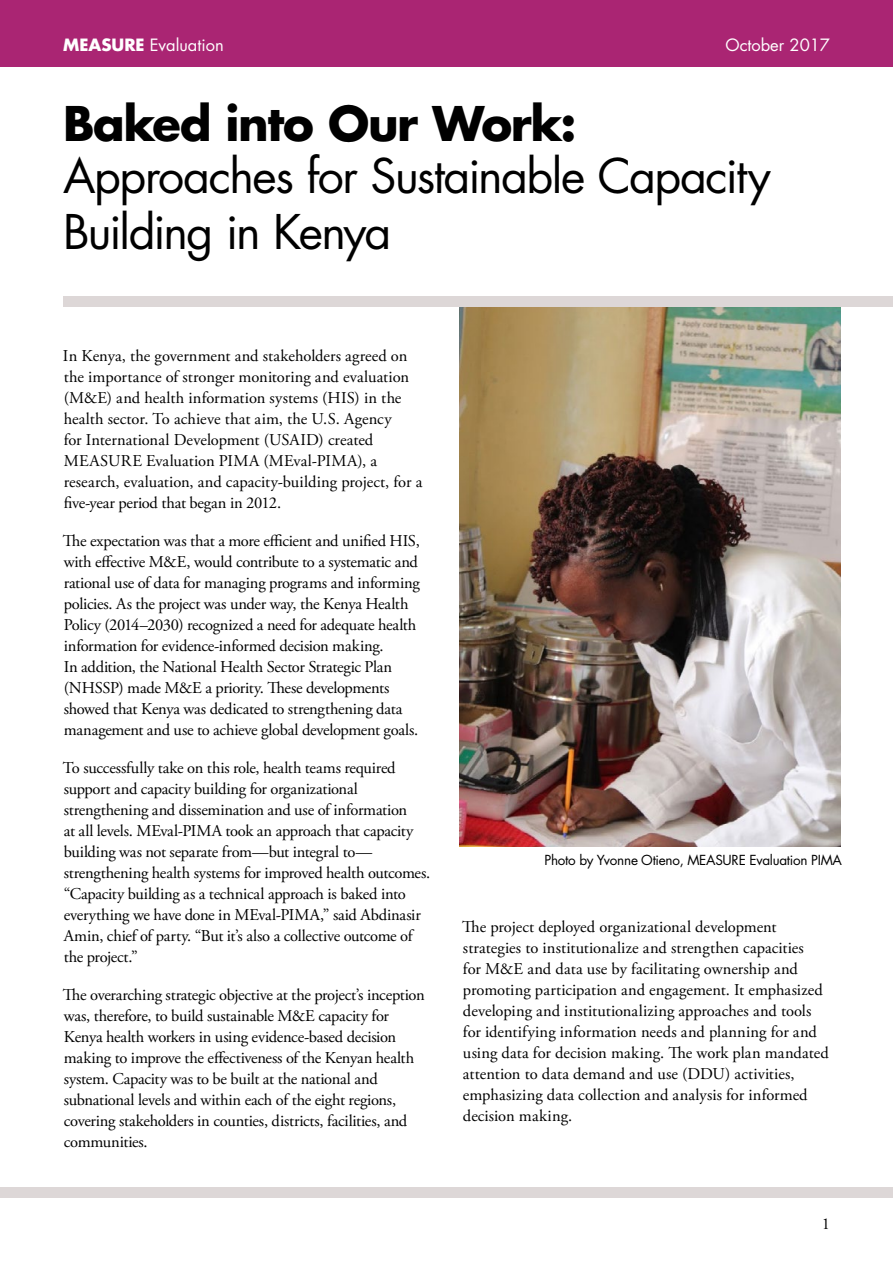
<style>
.page{position:relative;width:893px;height:1263px;background:#fff}
.page>*{position:absolute;margin:0;border:0;box-sizing:border-box;transform-origin:0 0}
.t1{font:46.5px/55.5px "Futura LT Pro";letter-spacing:-.035em;color:#000}
.t2{font:700 46.5px "Futura LT Pro";letter-spacing:-.03em;color:#000}
.t3{font:16.5px/21px "Adobe Garamond Pro";letter-spacing:-.01em;color:#000}
.t4{font:16.5px "Futura LT Pro";color:#fff}
.t5{font:13.5px "Futura LT Pro";letter-spacing:-.02em;color:#000}
.s1{font-weight:700}
</style>
<div class="page">
<div style="left:0;top:0;width:893px;height:66px;background:#aa2573"></div>
<div style="left:0;top:1187px;width:893px;height:11px;background:#ddd7d7"></div>
<img style="left:459px;top:307px;width:381px;height:539px">
<div style="left:63px;top:296px;width:830px;height:11px;background:#ddd7d7"></div>
<p class="t4" style="left:63px;top:33px;width:162px"><span class="s1">MEASURE</span> Evaluation</p>
<p class="t4" style="left:725px;top:33px;width:106px">October 2017</p>
<h1 class="t2" style="left:63px;top:87px;width:515px">Baked into Our Work:</h1>
<h1 class="t1" style="left:63px;top:148px;width:709px">Approaches for Sustainable Capacity<br>Building in Kenya</h1>
<p class="t3" style="left:63px;top:345px;width:361px">In Kenya, the government and stakeholders agreed on the importance of stronger monitoring and evaluation (M&amp;E) and health information systems (HIS) in the health sector. To achieve that aim, the U.S. Agency<br>for International Development (USAID) created MEASURE Evaluation PIMA (MEval-PIMA), a research, evaluation, and capacity-building project, for a five-year period that began in 2012.</p>
<p class="t3" style="left:63px;top:531px;width:358px">The expectation was that a more efficient and unified HIS, with effective M&amp;E, would contribute to a systematic and rational use of data for managing programs and informing policies. As the project was under way, the Kenya Health Policy (2014–2030) recognized a need for adequate health information for evidence-informed decision making.<br>In addition, the National Health Sector Strategic Plan (NHSSP) made M&amp;E a priority. These developments showed that Kenya was dedicated to strengthening data management and use to achieve global development goals.</p>
<p class="t3" style="left:63px;top:758px;width:369px">To successfully take on this role, health teams required support and capacity building for organizational strengthening and dissemination and use of information<br>at all levels. MEval-PIMA took an approach that capacity building was not separate from—but integral to— strengthening health systems for improved health outcomes. “Capacity building as a technical approach is baked into everything we have done in MEval-PIMA,” said Abdinasir Amin, chief of party. “But it’s also a collective outcome of the project.”</p>
<p class="t3" style="left:63px;top:985px;width:363px">The overarching strategic objective at the project’s inception was, therefore, to build sustainable M&amp;E capacity for Kenya health workers in using evidence-based decision making to improve the effectiveness of the Kenyan health system. Capacity was to be built at the national and subnational levels and within each of the eight regions, covering stakeholders in counties, districts, facilities, and communities.</p>
<p class="t5" style="left:545px;top:851px;width:299px">Photo by Yvonne Otieno, MEASURE Evaluation PIMA</p>
<p class="t3" style="left:462px;top:916px;width:368px">The project deployed organizational development strategies to institutionalize and strengthen capacities<br>for M&amp;E and data use by facilitating ownership and promoting participation and engagement. It emphasized developing and institutionalizing approaches and tools for identifying information needs and planning for and using data for decision making. The work plan mandated attention to data demand and use (DDU) activities, emphasizing data collection and analysis for informed decision making.</p>
<p class="t3" style="left:822px;top:1214px;width:10px">1</p>
</div>
